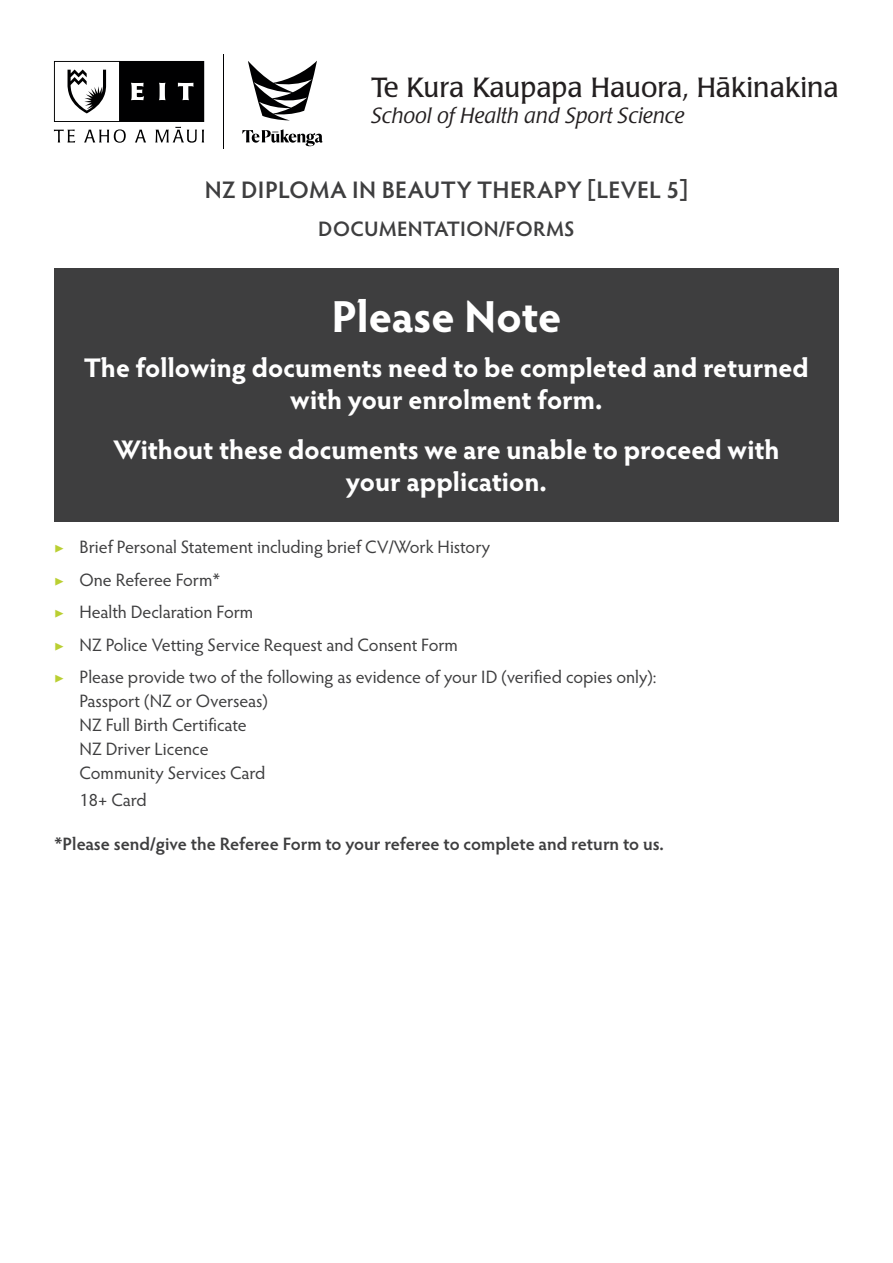
<style>
.page{position:relative;width:893px;height:1263px;background:#fff}
.page>*{position:absolute;margin:0;border:0;box-sizing:border-box;transform-origin:0 0}
.t1{font:700 45px "Hypatia Sans Pro";letter-spacing:-.005em;color:#fff}
.t2{font:27.45px "Laudatio Pro";color:#231f20}
.t3{font:700 27px/32.4px "Hypatia Sans Pro";color:#fff;text-align:center}
.t4{font:600 24px "Hypatia Sans Pro";letter-spacing:.015em;color:#3e3e3f}
.t5{font:italic 300 21.75px "Laudatio Pro";color:#231f20}
.t6{font:600 21px "Hypatia Sans Pro";letter-spacing:.015em;color:#3e3e3f}
.t7{font:18px/32.5px "Hypatia Sans Pro";letter-spacing:-.005em;color:#3e3e3f}
.t8{font:600 18px "Hypatia Sans Pro";letter-spacing:-.005em;color:#3e3e3f}
.s1{font-weight:300;color:#bacf32}
</style>
<div class="page">
<div style="left:54px;top:268px;width:785px;height:254px;background:#3e3e3f"></div>
<hr style="left:223px;top:54px;width:1px;height:95px;background:#000001">
<svg style="left:248px;top:61px;width:69px;height:59px"></svg>
<svg style="left:242px;top:129px;width:81px;height:17px"></svg>
<svg style="left:54px;top:61px;width:150px;height:82px"></svg>
<h2 class="t2" style="left:371px;top:69px;width:469px">Te Kura Kaupapa Hauora, Hākinakina</h2>
<p class="t5" style="left:371px;top:101px;width:315px">School of Health and Sport Science</p>
<h3 class="t4" style="left:205px;top:173px;width:485px">NZ DIPLOMA IN BEAUTY THERAPY [LEVEL 5]</h3>
<p class="t6" style="left:318px;top:215px;width:258px">DOCUMENTATION/FORMS</p>
<h1 class="t1" style="left:331px;top:284px;width:231px">Please Note</h1>
<h3 class="t3" style="left:84px;top:350px;width:727px">The following documents need to be completed and returned with your enrolment form.</h3>
<h3 class="t3" style="left:113px;top:432px;width:668px">Without these documents we are unable to proceed with your application.</h3>
<p class="t7" style="left:54px;top:530px;width:604px"><span class="s1">▶</span> Brief Personal Statement including brief CV/Work History<br><span class="s1">▶</span> One Referee Form*<br><span class="s1">▶</span> Health Declaration Form<br><span class="s1">▶</span> NZ Police Vetting Service Request and Consent Form<br><span class="s1">▶</span> Please provide two of the following as evidence of your ID (verified copies only):</p>
<p class="t7" style="left:80px;top:689px;width:190px;line-height:24px">Passport (NZ or Overseas)<br>NZ Full Birth Certificate<br>NZ Driver Licence<br>Community Services Card</p>
<p class="t7" style="left:80px;top:783px;width:69px">18+ Card</p>
<p class="t8" style="left:54px;top:832px;width:611px">*Please send/give the Referee Form to your referee to complete and return to us.</p>
</div>
